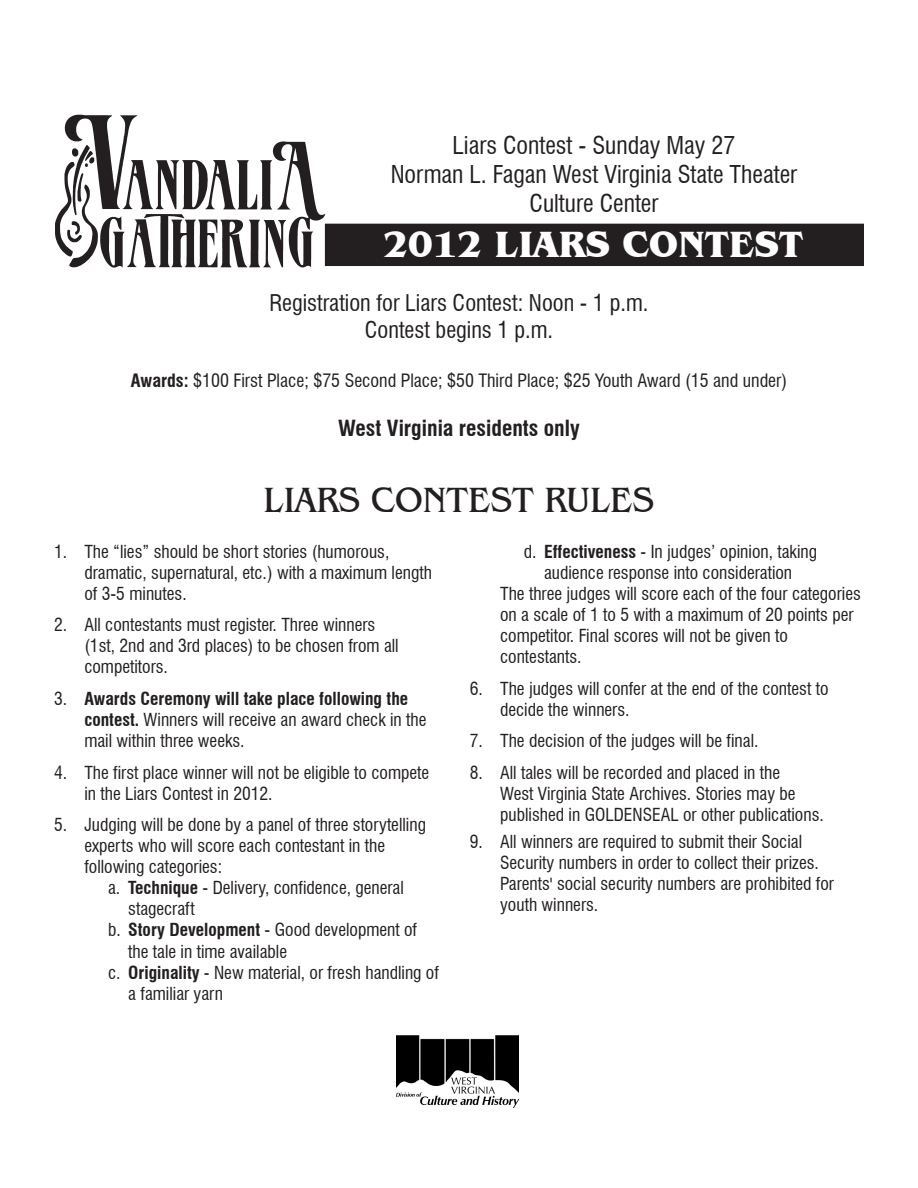
<style>
.page{position:relative;width:918px;height:1188px;background:#fff}
.page>*{position:absolute;margin:0;border:0;box-sizing:border-box;transform-origin:0 0}
.t1{font:700 37.5px "Benguiat IT Cby BT";color:#fff}
.t2{font:36px "Benguiat IT Cby BT";color:#231f20}
.t3{font:condensed 24px "Swiss 721 BT";color:#231f20}
.t4{font:condensed 22.5px "Swiss 721 BT";color:#231f20}
.t5{font:700 condensed 21.75px "Swiss 721 BT";color:#231f20}
.t6{font:condensed 18px "Swiss 721 BT";color:#231f20}
.t7{font:condensed 17.55px/21px "Swiss 721 BT";color:#231f20}
.s1{font-weight:700}
</style>
<div class="page">
<div style="left:326px;top:224px;width:537px;height:41px;background:#231f20"></div>
<div style="left:325px;top:224px;width:539px;height:42px;border:2px solid #231f20"></div>
<img style="left:55px;top:114px;width:277px;height:154px">
<img style="left:397px;top:1035px;width:121px;height:73px">
<p class="t3" style="left:453px;top:131px;width:284px">Liars Contest - Sunday May 27</p>
<p class="t3" style="left:391px;top:160px;width:408px">Norman L. Fagan West Virginia State Theater</p>
<p class="t3" style="left:529px;top:189px;width:131px">Culture Center</p>
<p class="t1" style="left:384px;top:221px;width:421px">2012 LIARS CONTEST</p>
<p class="t4" style="left:269px;top:289px;width:381px">Registration for Liars Contest: Noon - 1 p.m.</p>
<p class="t4" style="left:365px;top:316px;width:190px">Contest begins 1 p.m.</p>
<p class="t6" style="left:131px;top:370px;width:658px"><span class="s1">Awards:</span> $100 First Place; $75 Second Place; $50 Third Place; $25 Youth Award (15 and under)</p>
<p class="t5" style="left:338px;top:415px;width:243px">West Virginia residents only</p>
<p class="t2" style="left:264px;top:478px;width:392px">LIARS CONTEST RULES</p>
<p class="t7" style="left:54px;top:541px;width:337px">1. The “lies” should be short stories (humorous,</p>
<p class="t7" style="left:84px;top:562px;width:349px">dramatic, supernatural, etc.) with a maximum length of 3-5 minutes.</p>
<p class="t7" style="left:54px;top:614px;width:323px">2. All contestants must register. Three winners</p>
<p class="t7" style="left:84px;top:635px;width:316px">(1st, 2nd and 3rd places) to be chosen from all</p>
<p class="t7" style="left:84px;top:656px;width:85px">competitors.</p>
<p class="t7" style="left:84px;top:688px;width:344px;text-indent:-30px">3. <span class="s1">Awards Ceremony will take place following the contest.</span> Winners will receive an award check in the mail within three weeks.</p>
<p class="t7" style="left:84px;top:762px;width:346px;text-indent:-30px">4. The first place winner will not be eligible to compete in the Liars Contest in 2012.</p>
<p class="t7" style="left:84px;top:814px;width:343px;text-indent:-30px">5. Judging will be done by a panel of three storytelling experts who will score each contestant in the following categories:</p>
<p class="t7" style="left:128px;top:877px;width:277px;text-indent:-20px">a. <span class="s1">Technique</span> - Delivery, confidence, general stagecraft</p>
<p class="t7" style="left:128px;top:920px;width:290px;text-indent:-20px">b. <span class="s1">Story Development</span> - Good development of the tale in time available</p>
<p class="t7" style="left:108px;top:962px;width:333px">c. <span class="s1">Originality</span> - New material, or fresh handling of</p>
<p class="t7" style="left:128px;top:983px;width:96px">a familiar yarn</p>
<p class="t7" style="left:524px;top:541px;width:295px">d. <span class="s1">Effectiveness</span> - In judges’ opinion, taking</p>
<p class="t7" style="left:544px;top:562px;width:250px">audience response into consideration</p>
<p class="t7" style="left:500px;top:583px;width:362px">The three judges will score each of the four categories on a scale of 1 to 5 with a maximum of 20 points per competitor. Final scores will not be given to</p>
<p class="t7" style="left:500px;top:646px;width:83px">contestants.</p>
<p class="t7" style="left:500px;top:678px;width:330px;text-indent:-30px">6. The judges will confer at the end of the contest to decide the winners.</p>
<p class="t7" style="left:470px;top:730px;width:290px">7. The decision of the judges will be final.</p>
<p class="t7" style="left:470px;top:762px;width:312px">8. All tales will be recorded and placed in the</p>
<p class="t7" style="left:500px;top:783px;width:297px">West Virginia State Archives. Stories may be</p>
<p class="t7" style="left:500px;top:804px;width:325px">published in GOLDENSEAL or other publications.</p>
<p class="t7" style="left:470px;top:831px;width:334px">9. All winners are required to submit their Social</p>
<p class="t7" style="left:500px;top:852px;width:335px">Security numbers in order to collect their prizes.<br>Parents' social security numbers are prohibited for youth winners.</p>
</div>
